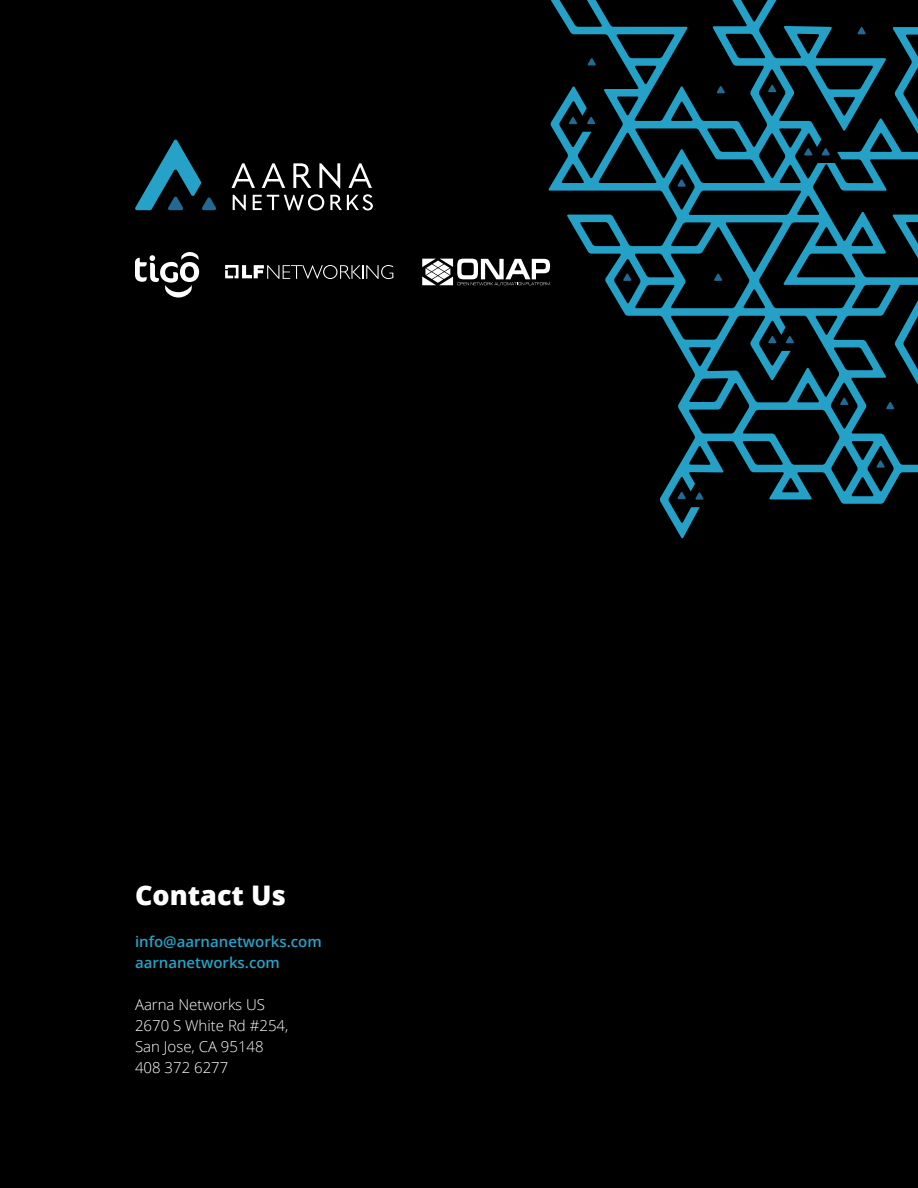
<style>
.page{position:relative;width:918px;height:1188px;background:#000}
.page>*{position:absolute;margin:0;border:0;box-sizing:border-box;transform-origin:0 0}
.H1{font:800 27px "Open Sans";color:#fff}
.t1{font:300 15px/21px "Open Sans";color:#fff}
.t2{font:600 15px/21px "Open Sans";color:#27a2c7}
</style>
<div class="page">
<svg style="left:548px;top:0;width:370px;height:538px"></svg>
<svg style="left:232px;top:163px;width:23px;height:25px"></svg>
<svg style="left:262px;top:163px;width:23px;height:25px"></svg>
<svg style="left:293px;top:163px;width:18px;height:25px"></svg>
<svg style="left:319px;top:163px;width:21px;height:25px"></svg>
<svg style="left:348px;top:163px;width:24px;height:25px"></svg>
<svg style="left:233px;top:195px;width:13px;height:15px"></svg>
<svg style="left:253px;top:194px;width:71px;height:16px"></svg>
<svg style="left:330px;top:194px;width:43px;height:16px"></svg>
<svg style="left:135px;top:139px;width:81px;height:71px"></svg>
<svg style="left:135px;top:252px;width:64px;height:46px"></svg>
<svg style="left:225px;top:265px;width:168px;height:14px"></svg>
<svg style="left:422px;top:259px;width:128px;height:26px"></svg>
<h2 class="H1" style="left:135px;top:874px;width:152px">Contact Us</h2>
<p class="t2" style="left:135px;top:930px;width:188px">info@aarnanetworks.com aarnanetworks.com</p>
<p class="t1" style="left:135px;top:993px;width:155px">Aarna Networks US<br>2670 S White Rd #254,<br>San Jose, CA 95148<br>408 372 6277</p>
</div>
